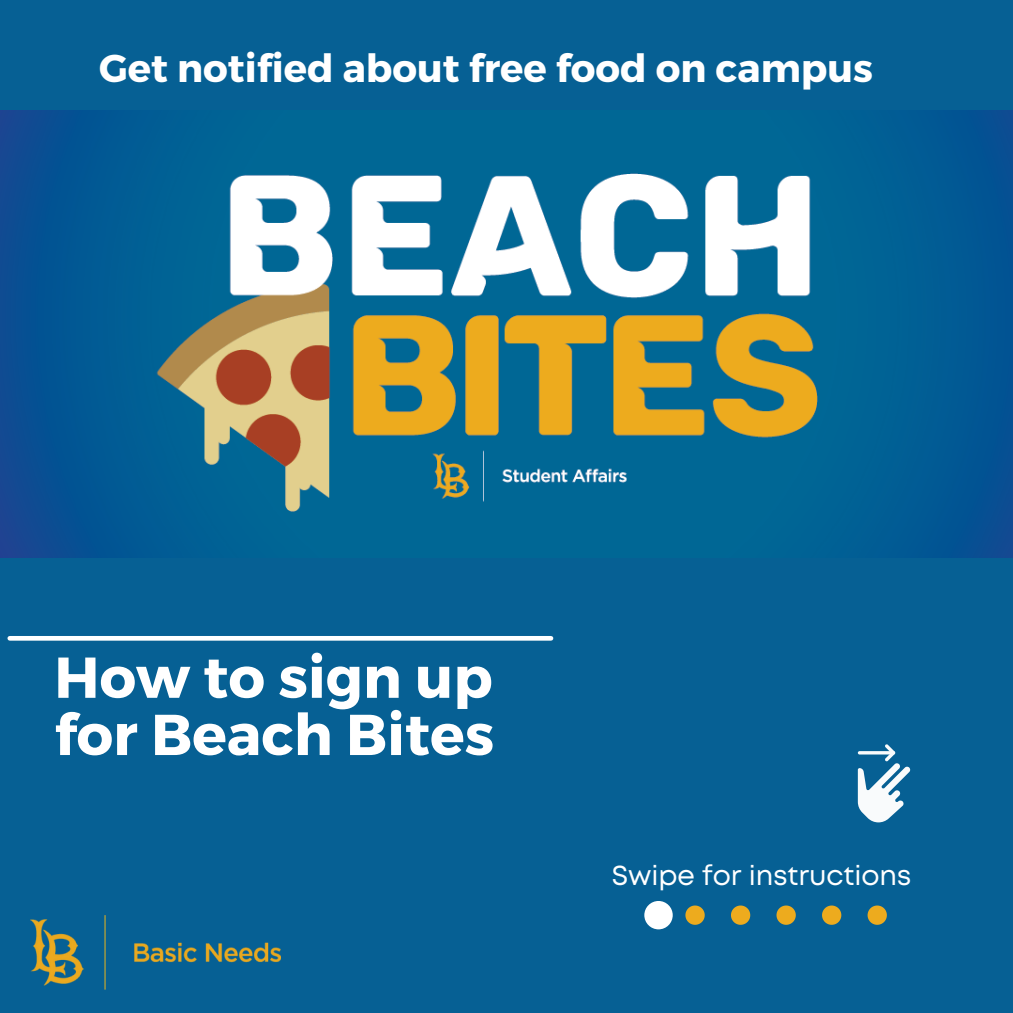
<style>
.page{position:relative;width:1013px;height:1013px;background:#fff}
.page>*{position:absolute;margin:0;border:0;box-sizing:border-box;transform-origin:0 0}
.t1{font:700 57.5px/57.2px "Montserrat";color:#fff}
.t2{font:700 38.75px "Montserrat";color:#fff}
.t3{font:27.5px "Mont";color:#fff}
</style>
<div class="page">
<div style="left:0;top:0;width:1012px;height:1012px;background:#066094"></div>
<svg style="left:685px;top:905px;width:19px;height:19px"></svg>
<svg style="left:731px;top:905px;width:19px;height:19px"></svg>
<svg style="left:776px;top:905px;width:19px;height:19px"></svg>
<svg style="left:822px;top:905px;width:19px;height:19px"></svg>
<svg style="left:867px;top:905px;width:19px;height:19px"></svg>
<div style="left:644px;top:901px;width:28px;height:28px;background:#fff;border-radius:50%"></div>
<svg style="left:857px;top:744px;width:53px;height:78px"></svg>
<hr style="left:10px;top:636px;width:541px;height:4px;background:#fff">
<img style="left:0;top:111px;width:1012px;height:446px">
<img style="left:30px;top:915px;width:250px;height:74px">
<p class="t2" style="left:99px;top:43px;width:775px">Get notified about free food on campus</p>
<p class="t1" style="left:54px;top:646px;width:441px">How to sign up for Beach Bites</p>
<p class="t3" style="left:611px;top:865px;width:301px">Swipe for instructions</p>
</div>
